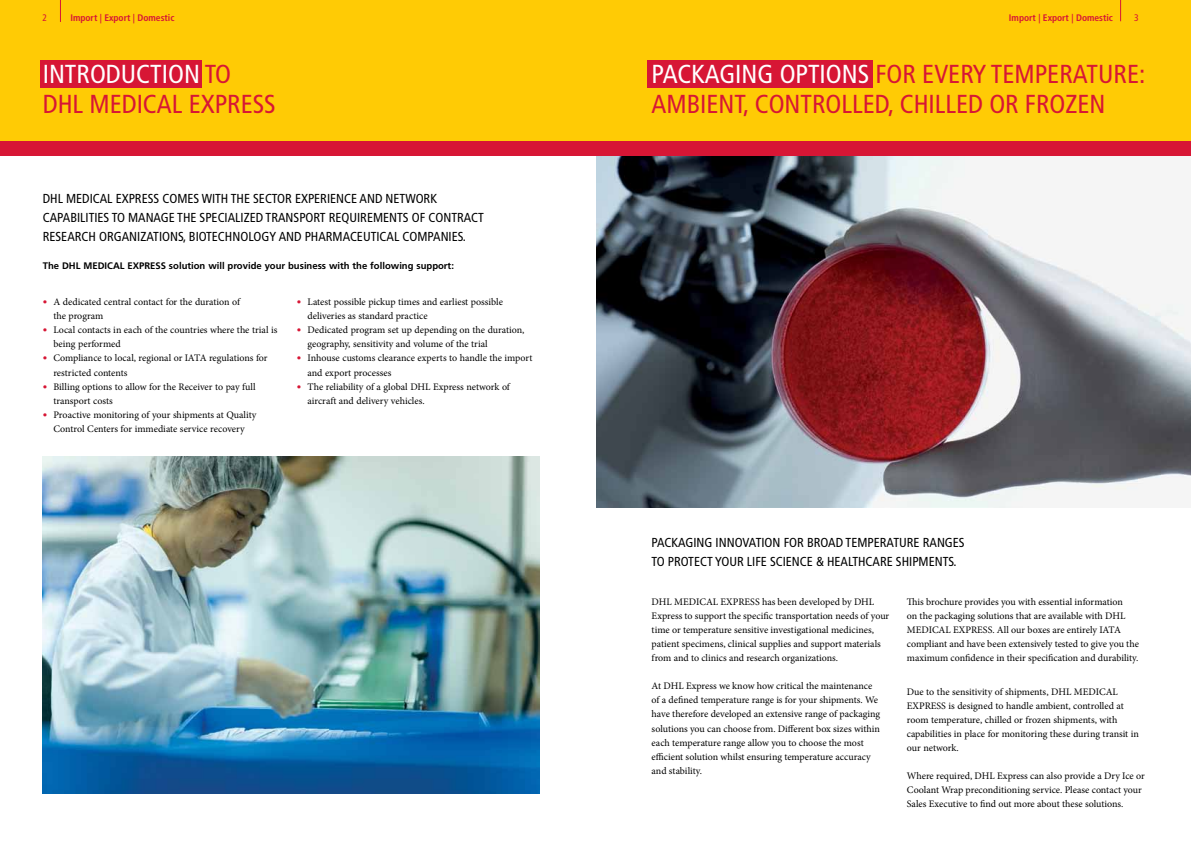
<style>
.page{position:relative;width:1191px;height:842px;background:#fff}
.page>*{position:absolute;margin:0;border:0;box-sizing:border-box;transform-origin:0 0}
.t1{font:condensed 26px/30px "Frutiger LT Com";color:#d71635}
.t2{font:condensed 13px/19px "Frutiger LT Com";color:#000}
.t3{font:10px/14px "Minion Pro";color:#000}
.t4{font:700 9.5px "Frutiger";color:#000}
.t5{font:700 condensed 9.5px "Frutiger LT Com";color:#d71635}
.t6{font:condensed 9.5px "Frutiger LT Com";color:#d71635}
.s1{color:#fff}
.s2{font-family:"Frutiger LT Com";font-stretch:condensed;font-size:9px;color:#d71635}
</style>
<div class="page">
<div style="left:0;top:0;width:1191px;height:142px;background:#ffcb05"></div>
<svg style="left:1120px;top:0;width:1px;height:21px"></svg>
<svg style="left:60px;top:0;width:1px;height:22px"></svg>
<div style="left:647px;top:60px;width:226px;height:27px;background:#d71635"></div>
<img style="left:43px;top:456px;width:496px;height:337px">
<div style="left:40px;top:60px;width:162px;height:27px;background:#d71635"></div>
<img style="left:596px;top:156px;width:595px;height:351px">
<div style="left:0;top:142px;width:1191px;height:14px;background:#d71635"></div>
<p class="t6" style="left:43px;top:12px;width:6px">2</p>
<p class="t5" style="left:70px;top:12px;width:106px">Import | Export | Domestic</p>
<p class="t5" style="left:1009px;top:12px;width:106px">Import | Export | Domestic</p>
<p class="t6" style="left:1134px;top:12px;width:6px">3</p>
<h1 class="t1" style="left:43px;top:59px;width:234px"><span class="s1">INTRODUCTION</span> TO<br>DHL MEDICAL EXPRESS</h1>
<h2 class="t2" style="left:43px;top:189px;width:442px;text-indent:120px">COMES WITH THE SECTOR EXPERIENCE AND NETWORK<br>CAPABILITIES TO MANAGE THE SPECIALIZED TRANSPORT REQUIREMENTS OF CONTRACT<br>RESEA</h2>
<h2 class="t2" style="left:43px;top:189px;width:54px">DHL MEDICAL</h2>
<h2 class="t2" style="left:116px;top:189px;width:7px">EXPRESS</h2>
<h2 class="t2" style="left:75px;top:227px;width:174px">RCH ORGANIZATIONS, BIOTECHNOLOG</h2>
<h2 class="t2" style="left:269px;top:227px;width:198px">Y AND PHARMACEUTICAL COMPANIES.</h2>
<p class="t4" style="left:43px;top:260px;width:413px">The DHL MEDICAL EXPRESS solution will provide your business with the following support:</p>
<p class="t3" style="left:53px;top:294px;width:188px;text-indent:-11px"><span class="s2">•</span> A dedicated central contact for the duration of the program</p>
<p class="t3" style="left:53px;top:323px;width:225px;text-indent:-11px"><span class="s2">•</span> Local contacts in each of the countries where the trial is being performed</p>
<p class="t3" style="left:53px;top:351px;width:216px;text-indent:-11px"><span class="s2">•</span> Compliance to local, regional or IATA regulations for restricted contents</p>
<p class="t3" style="left:53px;top:380px;width:204px;text-indent:-11px"><span class="s2">•</span> Billing options to allow for the Receiver to pay full transport costs</p>
<p class="t3" style="left:43px;top:408px;width:215px;text-align:center"><span class="s2">•</span> Proactive monitoring of your shipments at Quality<br>Control Centers for immediate service recovery</p>
<p class="t3" style="left:307px;top:294px;width:197px;text-indent:-11px"><span class="s2">•</span> Latest possible pickup times and earliest possible deliveries as standard practice</p>
<p class="t3" style="left:307px;top:323px;width:218px;text-indent:-11px"><span class="s2">•</span> Dedicated program set up depending on the duration, geography, sensitivity and volume of the trial</p>
<p class="t3" style="left:307px;top:351px;width:226px;text-indent:-11px"><span class="s2">•</span> Inhouse customs clearance experts to handle the import and export processes</p>
<p class="t3" style="left:307px;top:380px;width:204px;text-indent:-11px"><span class="s2">•</span> The reliability of a global DHL Express network of aircraft and delivery vehicles.</p>
<h1 class="t1" style="left:651px;top:59px;width:495px"><span class="s1">PACKAGING OPTIONS</span> FOR EVERY TEMPERATURE:<br>AMBIENT, CONTROLLED, CHILLED OR FROZEN</h1>
<h2 class="t2" style="left:651px;top:533px;width:314px">PACKAGING INNOVATION FOR BROAD TEMPERATURE RANGES<br>TO PROTECT YOUR LIFE SCIENCE &amp; HEALTHCARE SHIP</h2>
<h2 class="t2" style="left:918px;top:553px;width:40px">MENTS.</h2>
<p class="t3" style="left:651px;top:595px;width:239px">DHL MEDICAL EXPRESS has been developed by DHL Express to support the specific transportation needs of your time or temperature sensitive investigational medicines, patient specimens, clinical supplies and support materials from and to clinics and research organizations.</p>
<p class="t3" style="left:651px;top:679px;width:230px">At DHL Express we know how critical the maintenance of a defined temperature range is for your shipments. We have therefore developed an extensive range of packaging solutions you can choose from. Different box sizes within each temperature range allow you to choose the most efficient solution whilst ensuring temperature accuracy and stability.</p>
<p class="t3" style="left:907px;top:595px;width:234px">This brochure provides you with essential information<br>on the packaging solutions that are available with DHL MEDICAL EXPRESS. All our boxes are entirely IATA compliant and have been extensively tested to give you the maximum confidence in their specification and durability.</p>
<p class="t3" style="left:907px;top:684px;width:234px">Due to the sensitivity of shipments, DHL MEDICAL EXPRESS is designed to handle ambient, controlled at room temperature, chilled or frozen shipments, with capabilities in place for monitoring these during transit in our network.</p>
<p class="t3" style="left:907px;top:769px;width:239px">Where required, DHL Express can also provide a Dry Ice or<br>Coolant Wrap preconditioning service. Please contact your<br>Sales Executive to find out more about these solutions.</p>
</div>
